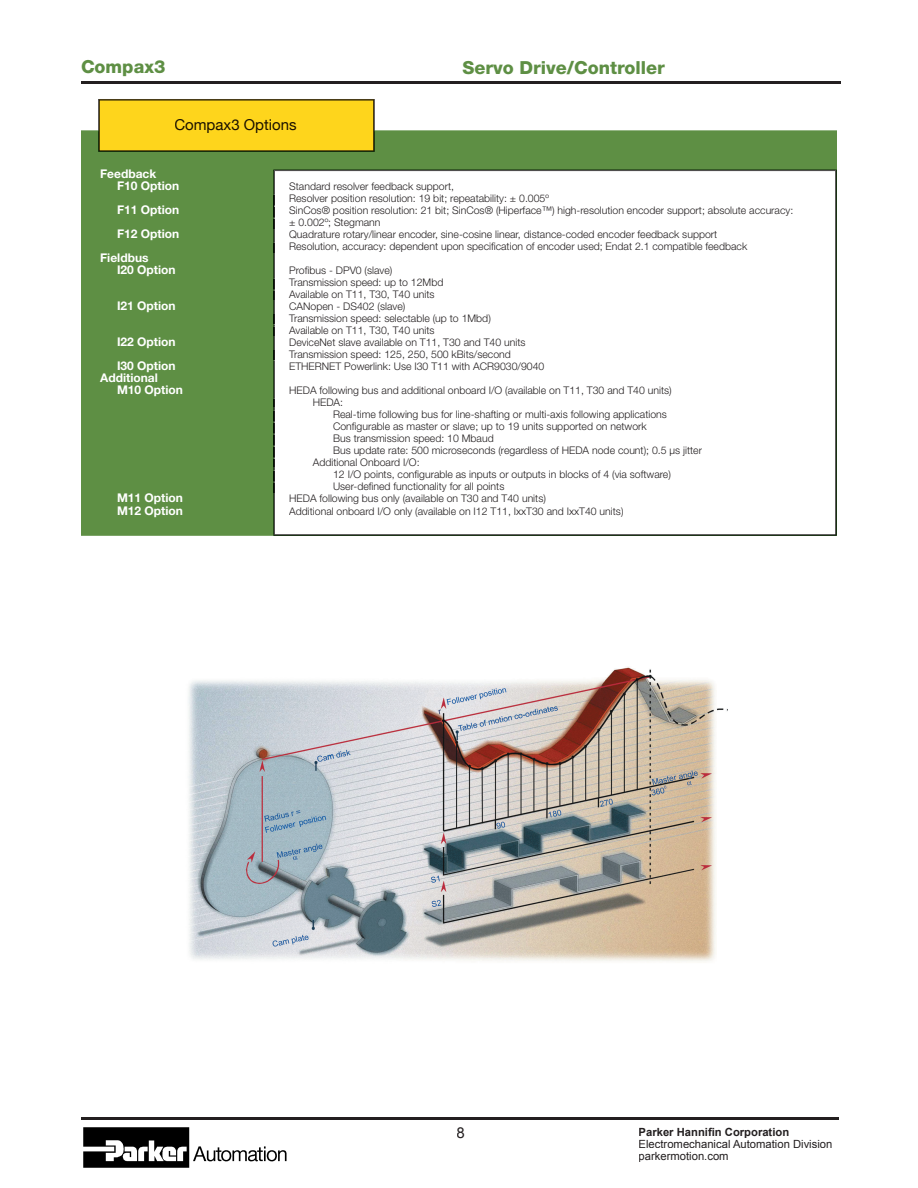
<style>
.page{position:relative;width:918px;height:1188px;background:#fff}
.page>*{position:absolute;margin:0;border:0;box-sizing:border-box;transform-origin:0 0}
.t1{font:800 18px "Helvetica Neue";color:#5e8f44}
.t2{font:15px "Helvetica Neue";color:#1a1100}
.t3{font:15px "Arial";color:#231f20}
.t4{font:700 12px/12px "Helvetica Neue";color:#fff}
.t5{font:11.25px/12px "Arial";color:#231f20}
.t6{font:700 11.25px "Arial";color:#231f20}
.t7{font:300 10.5px/12px "Helvetica Neue";color:#001400}
.t8{font:300 10.5px "Helvetica Neue";color:#231f20}
.s1{font-weight:700;font-size:12px;color:#fff}
</style>
<div class="page">
<hr style="left:81px;top:81px;width:759px;height:3px;background:#231f20">
<hr style="left:81px;top:1117px;width:758px;height:3px;background:#231f20">
<img style="left:83px;top:1127px;width:203px;height:41px">
<div style="left:81px;top:130px;width:756px;height:406px;background:#5e8f44"></div>
<svg style="left:98px;top:99px;width:277px;height:53px;background:#ecc61a"></svg>
<hr style="left:88px;top:166px;width:1px;height:232px;background:#5e8f44">
<svg style="left:274px;top:170px;width:562px;height:365px"></svg>
<div style="left:290px;top:183px;width:164px;height:9px;background:#fff"></div>
<div style="left:275px;top:195px;width:274px;height:9px;background:#fff"></div>
<div style="left:275px;top:207px;width:518px;height:9px;background:#fff"></div>
<div style="left:275px;top:219px;width:105px;height:9px;background:#fff"></div>
<div style="left:87px;top:195px;width:188px;height:33px;background:#5e8f44"></div>
<div style="left:290px;top:231px;width:427px;height:9px;background:#fff"></div>
<div style="left:275px;top:243px;width:472px;height:9px;background:#fff"></div>
<div style="left:87px;top:243px;width:188px;height:9px;background:#5e8f44"></div>
<div style="left:290px;top:267px;width:102px;height:9px;background:#fff"></div>
<div style="left:275px;top:279px;width:168px;height:9px;background:#fff"></div>
<div style="left:275px;top:291px;width:159px;height:9px;background:#fff"></div>
<div style="left:87px;top:279px;width:188px;height:21px;background:#5e8f44"></div>
<div style="left:290px;top:303px;width:115px;height:9px;background:#fff"></div>
<div style="left:275px;top:315px;width:215px;height:9px;background:#fff"></div>
<div style="left:275px;top:327px;width:159px;height:9px;background:#fff"></div>
<div style="left:87px;top:315px;width:188px;height:21px;background:#5e8f44"></div>
<div style="left:290px;top:339px;width:235px;height:9px;background:#fff"></div>
<div style="left:275px;top:351px;width:235px;height:9px;background:#fff"></div>
<div style="left:87px;top:351px;width:188px;height:9px;background:#5e8f44"></div>
<div style="left:290px;top:363px;width:260px;height:7px;background:#fff"></div>
<div style="left:290px;top:387px;width:381px;height:9px;background:#fff"></div>
<div style="left:87px;top:399px;width:186px;height:7px;background:#5e8f44"></div>
<div style="left:275px;top:399px;width:68px;height:7px;background:#fff"></div>
<div style="left:87px;top:411px;width:186px;height:9px;background:#5e8f44"></div>
<div style="left:275px;top:411px;width:392px;height:9px;background:#fff"></div>
<div style="left:87px;top:423px;width:186px;height:9px;background:#5e8f44"></div>
<div style="left:275px;top:423px;width:372px;height:9px;background:#fff"></div>
<div style="left:87px;top:435px;width:186px;height:9px;background:#5e8f44"></div>
<div style="left:275px;top:435px;width:218px;height:9px;background:#fff"></div>
<div style="left:87px;top:447px;width:186px;height:9px;background:#5e8f44"></div>
<div style="left:275px;top:447px;width:427px;height:9px;background:#fff"></div>
<div style="left:87px;top:459px;width:186px;height:7px;background:#5e8f44"></div>
<div style="left:275px;top:459px;width:144px;height:7px;background:#fff"></div>
<div style="left:87px;top:471px;width:186px;height:9px;background:#5e8f44"></div>
<div style="left:275px;top:471px;width:395px;height:9px;background:#fff"></div>
<div style="left:87px;top:483px;width:186px;height:9px;background:#5e8f44"></div>
<div style="left:275px;top:483px;width:229px;height:9px;background:#fff"></div>
<svg style="left:273px;top:399px;width:2px;height:93px"></svg>
<div style="left:290px;top:495px;width:255px;height:9px;background:#fff"></div>
<div style="left:289px;top:507px;width:334px;height:10px;background:#fff"></div>
<img style="left:188px;top:667px;width:540px;height:294px">
<div style="left:175px;top:119px;width:121px;height:14px;background:#fed51c"></div>
<h1 class="t1" style="left:81px;top:56px;width:86px">Compax3</h1>
<h1 class="t1" style="left:462px;top:57px;width:204px">Servo Drive/Controller</h1>
<h2 class="t2" style="left:174px;top:116px;width:124px">Compax3 Options</h2>
<p class="t4" style="left:117px;top:168px;width:64px;text-indent:-17px">Feedback<br>F10 Option</p>
<p class="t8" style="left:289px;top:180px;width:166px">Standard resolver feedback support,</p>
<p class="t7" style="left:289px;top:192px;width:261px">Resolver position resolution: 19 bit; repeatability: ± 0.005º</p>
<p class="t4" style="left:117px;top:204px;width:64px">F11 Option</p>
<p class="t7" style="left:289px;top:204px;width:506px">SinCos® position resolution: 21 bit; SinCos® (Hiperface™) high-resolution encoder support; absolute accuracy: ± 0.002º; Stegmann</p>
<p class="t4" style="left:117px;top:228px;width:64px">F12 Option</p>
<p class="t8" style="left:289px;top:228px;width:430px">Quadrature rotary/linear encoder, sine-cosine linear, distance-coded encoder feedback support</p>
<p class="t7" style="left:289px;top:240px;width:460px">Resolution, accuracy: dependent upon specification of encoder used; Endat 2.1 compatible feedback</p>
<p class="t4" style="left:117px;top:252px;width:60px;text-indent:-17px">Fieldbus<br>I20 Option</p>
<p class="t8" style="left:289px;top:264px;width:105px">Profibus - DPV0 (slave)</p>
<p class="t7" style="left:289px;top:276px;width:156px">Transmission speed: up to 12Mbd<br>Available on T11, T30, T40 units</p>
<p class="t4" style="left:117px;top:300px;width:60px">I21 Option</p>
<p class="t8" style="left:289px;top:300px;width:118px">CANopen - DS402 (slave)</p>
<p class="t7" style="left:289px;top:312px;width:203px">Transmission speed: selectable (up to 1Mbd)<br>Available on T11, T30, T40 units</p>
<p class="t4" style="left:117px;top:336px;width:60px">I22 Option</p>
<p class="t8" style="left:289px;top:336px;width:238px">DeviceNet slave available on T11, T30 and T40 units</p>
<p class="t7" style="left:289px;top:348px;width:223px">Transmission speed: 125, 250, 500 kBits/second</p>
<p class="t4" style="left:117px;top:360px;width:60px">I30 Option</p>
<p class="t8" style="left:289px;top:360px;width:257px">ETHERNET Powerlink: Use I30 T11 with ACR9030/9040</p>
<p class="t4" style="left:117px;top:372px;width:67px;text-indent:-17px">Additional<br>M10 Option</p>
<p class="t8" style="left:289px;top:384px;width:384px">HEDA following bus and additional onboard I/O (available on T11, T30 and T40 units)</p>
<p class="t7" style="left:313px;top:396px;width:32px">HEDA:</p>
<p class="t7" style="left:333px;top:408px;width:335px">Real-time following bus for line-shafting or multi-axis following applications</p>
<p class="t7" style="left:333px;top:420px;width:315px">Configurable as master or slave; up to 19 units supported on network</p>
<p class="t7" style="left:333px;top:432px;width:162px">Bus transmission speed: 10 Mbaud</p>
<p class="t7" style="left:333px;top:444px;width:370px">Bus update rate: 500 microseconds (regardless of HEDA node count); 0.5 µs jitter</p>
<p class="t7" style="left:313px;top:456px;width:108px">Additional Onboard I/O:</p>
<p class="t7" style="left:333px;top:468px;width:339px">12 I/O points, configurable as inputs or outputs in blocks of 4 (via software)</p>
<p class="t7" style="left:333px;top:480px;width:173px">User-defined functionality for all points</p>
<p class="t4" style="left:117px;top:492px;width:67px">M11 Option</p>
<p class="t8" style="left:289px;top:492px;width:258px">HEDA following bus only (available on T30 and T40 units)</p>
<p class="t4" style="left:117px;top:505px;width:67px">M12 Option</p>
<p class="t8" style="left:289px;top:505px;width:343px">Additional onboard I/O only (available on I12 T11, IxxT30 and IxxT40 units)<span class="s1">1</span></p>
<h2 class="t3" style="left:456px;top:1125px;width:10px">8</h2>
<p class="t6" style="left:639px;top:1125px;width:152px">Parker Hannifin Corporation</p>
<p class="t5" style="left:639px;top:1138px;width:195px">Electromechanical Automation Division parkermotion.com</p>
</div>
